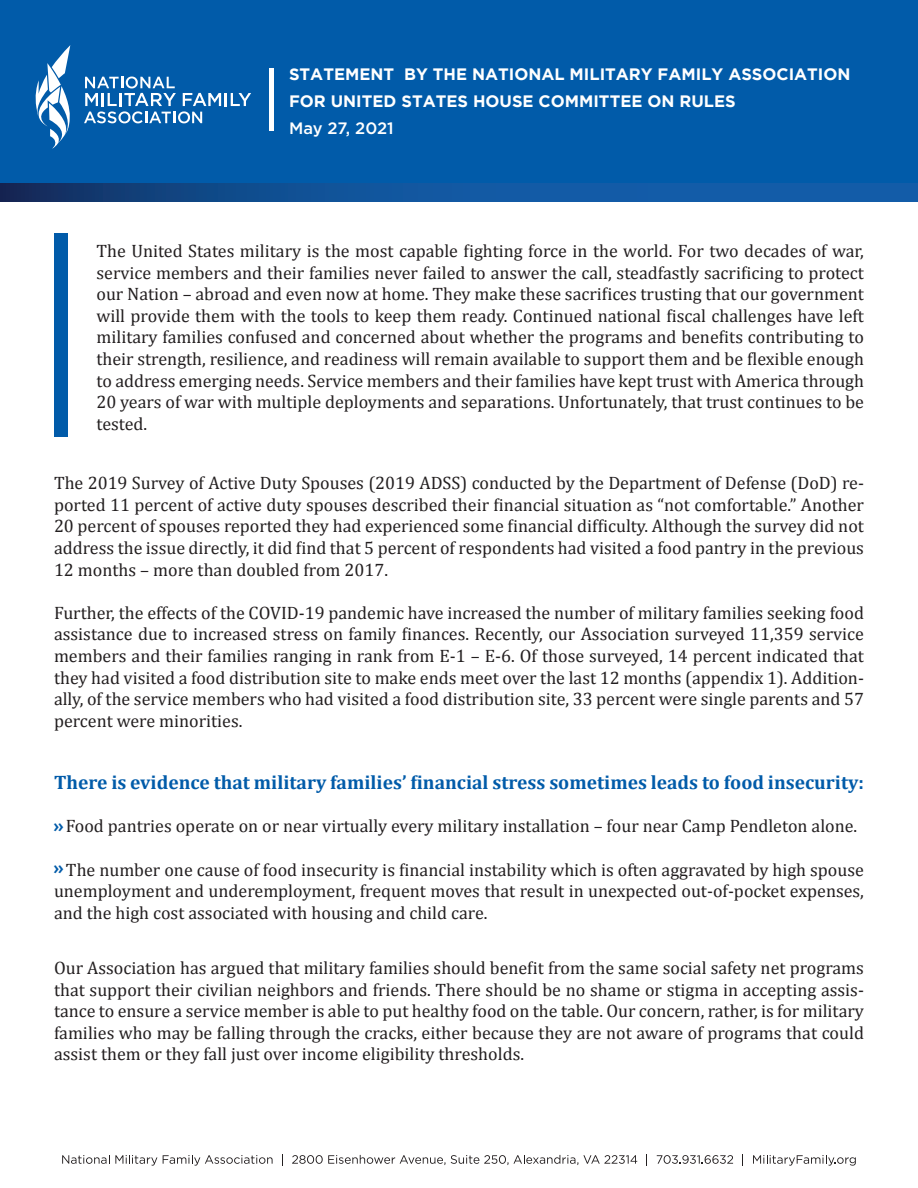
<style>
.page{position:relative;width:918px;height:1188px;background:#fff}
.page>*{position:absolute;margin:0;border:0;box-sizing:border-box;transform-origin:0 0}
.t1{font:700 19.5px "Cambria";color:#015ba9}
.t2{font:18px/21.6px "Cambria";color:#231f20;text-align:justify}
.t3{font:700 16.5px/27px "Gotham";color:#fff}
.t4{font:500 16.5px "Gotham";letter-spacing:-.005em;color:#fff}
.s1{font-family:"Gotham";font-weight:500;color:#015ba9}
</style>
<div class="page">
<svg style="left:0;top:183px;width:918px;height:18px;background:#125095"></svg>
<div style="left:0;top:0;width:918px;height:183px;background:#015ba9"></div>
<svg style="left:84px;top:77px;width:167px;height:46px"></svg>
<svg style="left:35px;top:45px;width:36px;height:104px"></svg>
<div style="left:269px;top:68px;width:5px;height:63px;background:#fff"></div>
<div style="left:54px;top:234px;width:14px;height:203px;background:#015ba9"></div>
<svg style="left:62px;top:1155px;width:95px;height:11px"></svg>
<svg style="left:163px;top:1155px;width:110px;height:11px"></svg>
<svg style="left:292px;top:1155px;width:153px;height:10px"></svg>
<svg style="left:451px;top:1155px;width:186px;height:10px"></svg>
<svg style="left:657px;top:1155px;width:76px;height:9px"></svg>
<svg style="left:753px;top:1155px;width:103px;height:11px"></svg>
<p class="t3" style="left:289px;top:60px;width:563px">STATEMENT BY THE NATIONAL MILITARY FAMILY ASSOCIATION<br>FOR UNITED STATES HOUSE COMMITTEE ON RULES</p>
<p class="t4" style="left:289px;top:117px;width:106px">May 27, 2021</p>
<p class="t2" style="left:96px;top:240px;width:769px">The United States military is the most capable fighting force in the world. For two decades of war, service members and their families never failed to answer the call, steadfastly sacrificing to protect our Nation – abroad and even now at home. They make these sacrifices trusting that our government will provide them with the tools to keep them ready. Continued national fiscal challenges have left military families confused and concerned about whether the programs and benefits contributing to their strength, resilience, and readiness will remain available to support them and be flexible enough to address emerging needs. Service members and their families have kept trust with America through 20 years of war with multiple deployments and separations. Unfortunately, that trust continues to be tested.</p>
<p class="t2" style="left:54px;top:472px;width:812px">The 2019 Survey of Active Duty Spouses (2019 ADSS) conducted by the Department of Defense (DoD) re&shy;ported 11 percent of active duty spouses described their financial situation as “not comfortable.” Another 20 percent of spouses reported they had experienced some financial difficulty. Although the survey did not address the issue directly, it did find that 5 percent of respondents had visited a food pantry in the previous 12 months – more than doubled from 2017.</p>
<p class="t2" style="left:54px;top:602px;width:812px">Further, the effects of the COVID-19 pandemic have increased the number of military families seeking food assistance due to increased stress on family finances. Recently, our Association surveyed 11,359 service members and their families ranging in rank from E-1 – E-6. Of those surveyed, 14 percent indicated that they had visited a food distribution site to make ends meet over the last 12 months (appendix 1). Addition&shy;ally, of the service members who had visited a food distribution site, 33 percent were single parents and 57 percent were minorities.</p>
<p class="t1" style="left:54px;top:769px;width:811px">There is evidence that military families’ financial stress sometimes leads to food insecurity:</p>
<p class="t2" style="left:53px;top:816px;width:806px"><span class="s1">»</span>Food pantries operate on or near virtually every military installation – four near Camp Pendleton alone.</p>
<p class="t2" style="left:53px;top:859px;width:812px"><span class="s1">»</span>The number one cause of food insecurity is financial instability which is often aggravated by high spouse unemployment and underemployment, frequent moves that result in unexpected out-of-pocket expenses, and the high cost associated with housing and child care.</p>
<p class="t2" style="left:54px;top:957px;width:812px">Our Association has argued that military families should benefit from the same social safety net programs that support their civilian neighbors and friends. There should be no shame or stigma in accepting assis&shy;tance to ensure a service member is able to put healthy food on the table. Our concern, rather, is for military families who may be falling through the cracks, either because they are not aware of programs that could assist them or they fall just over income eligibility thresholds.</p>
</div>
